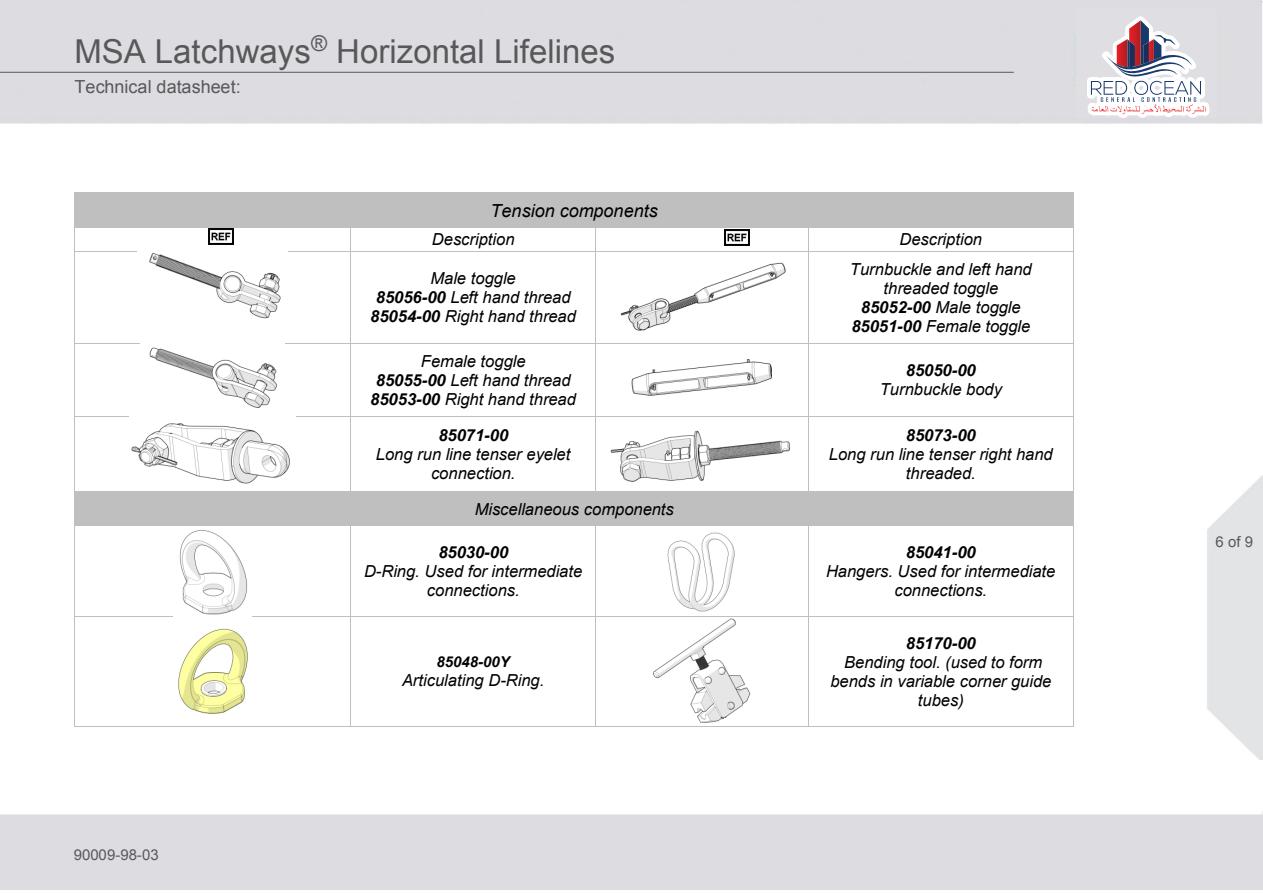
<style>
.page{position:relative;width:1263px;height:893px;background:#fff}
.page>*{position:absolute;margin:0;border:0;box-sizing:border-box;transform-origin:0 0}
.t1{font:33px "Arial";color:#58585a}
.t2{font:18px "Arial";letter-spacing:.005em;color:#58585a}
.t3{font:italic 18px "Arial";color:#000}
.t4{font:italic 16.5px/18.9px "Arial";color:#000;text-align:center}
.t5{font:italic 700 16.5px "Arial";color:#000}
.t6{font:15px "Arial";color:#58585a}
.t7{font:italic 700 15px "Arial";color:#000}
.s1{font-weight:700}
</style>
<div class="page">
<img style="left:1px;top:0;width:1262px;height:890px">
<img style="left:1206px;top:475px;width:56px;height:285px">
<hr style="left:0;top:72px;width:1014px;height:1px;background:#58585a">
<div style="left:75px;top:193px;width:998px;height:34px;background:#bfbfbf"></div>
<hr style="left:75px;top:192px;width:998px;height:1px;background:#bfbfbf">
<hr style="left:74px;top:193px;width:1px;height:34px;background:#bfbfbf">
<hr style="left:1073px;top:193px;width:1px;height:34px;background:#bfbfbf">
<hr style="left:75px;top:227px;width:275px;height:1px;background:#bfbfbf">
<hr style="left:351px;top:227px;width:244px;height:1px;background:#bfbfbf">
<hr style="left:596px;top:227px;width:212px;height:1px;background:#bfbfbf">
<hr style="left:808px;top:227px;width:265px;height:1px;background:#bfbfbf">
<svg style="left:74px;top:227px;width:1px;height:25px"></svg>
<hr style="left:75px;top:251px;width:275px;height:1px;background:#bfbfbf">
<svg style="left:350px;top:227px;width:1px;height:25px"></svg>
<hr style="left:351px;top:251px;width:244px;height:1px;background:#bfbfbf">
<svg style="left:595px;top:227px;width:1px;height:25px"></svg>
<hr style="left:596px;top:251px;width:212px;height:1px;background:#bfbfbf">
<svg style="left:808px;top:228px;width:1px;height:23px"></svg>
<hr style="left:808px;top:251px;width:265px;height:1px;background:#bfbfbf">
<svg style="left:1073px;top:227px;width:1px;height:25px"></svg>
<hr style="left:74px;top:252px;width:1px;height:91px;background:#bfbfbf">
<hr style="left:350px;top:252px;width:1px;height:91px;background:#bfbfbf">
<hr style="left:595px;top:252px;width:1px;height:91px;background:#bfbfbf">
<hr style="left:808px;top:252px;width:1px;height:91px;background:#bfbfbf">
<hr style="left:1073px;top:252px;width:1px;height:91px;background:#bfbfbf">
<hr style="left:75px;top:343px;width:275px;height:1px;background:#bfbfbf">
<hr style="left:351px;top:343px;width:244px;height:1px;background:#bfbfbf">
<hr style="left:596px;top:343px;width:212px;height:1px;background:#bfbfbf">
<hr style="left:808px;top:343px;width:265px;height:1px;background:#bfbfbf">
<hr style="left:74px;top:343px;width:1px;height:73px;background:#bfbfbf">
<hr style="left:350px;top:343px;width:1px;height:73px;background:#bfbfbf">
<hr style="left:595px;top:343px;width:1px;height:73px;background:#bfbfbf">
<hr style="left:808px;top:343px;width:1px;height:73px;background:#bfbfbf">
<hr style="left:1073px;top:343px;width:1px;height:73px;background:#bfbfbf">
<hr style="left:75px;top:416px;width:275px;height:1px;background:#bfbfbf">
<hr style="left:351px;top:416px;width:244px;height:1px;background:#bfbfbf">
<hr style="left:596px;top:416px;width:212px;height:1px;background:#bfbfbf">
<hr style="left:808px;top:416px;width:265px;height:1px;background:#bfbfbf">
<hr style="left:74px;top:417px;width:1px;height:74px;background:#bfbfbf">
<hr style="left:350px;top:417px;width:1px;height:74px;background:#bfbfbf">
<hr style="left:595px;top:417px;width:1px;height:74px;background:#bfbfbf">
<hr style="left:808px;top:417px;width:1px;height:74px;background:#bfbfbf">
<hr style="left:1073px;top:417px;width:1px;height:74px;background:#bfbfbf">
<div style="left:75px;top:492px;width:998px;height:33px;background:#bfbfbf"></div>
<hr style="left:75px;top:491px;width:275px;height:1px;background:#bfbfbf">
<hr style="left:351px;top:491px;width:244px;height:1px;background:#bfbfbf">
<hr style="left:596px;top:491px;width:212px;height:1px;background:#bfbfbf">
<hr style="left:808px;top:491px;width:265px;height:1px;background:#bfbfbf">
<hr style="left:74px;top:492px;width:1px;height:33px;background:#bfbfbf">
<hr style="left:1073px;top:492px;width:1px;height:33px;background:#bfbfbf">
<hr style="left:75px;top:525px;width:275px;height:1px;background:#bfbfbf">
<hr style="left:351px;top:525px;width:244px;height:1px;background:#bfbfbf">
<hr style="left:596px;top:525px;width:212px;height:1px;background:#bfbfbf">
<hr style="left:808px;top:525px;width:265px;height:1px;background:#bfbfbf">
<hr style="left:74px;top:526px;width:1px;height:90px;background:#bfbfbf">
<hr style="left:350px;top:526px;width:1px;height:90px;background:#bfbfbf">
<hr style="left:595px;top:526px;width:1px;height:90px;background:#bfbfbf">
<hr style="left:808px;top:526px;width:1px;height:90px;background:#bfbfbf">
<hr style="left:1073px;top:526px;width:1px;height:90px;background:#bfbfbf">
<hr style="left:75px;top:616px;width:275px;height:1px;background:#bfbfbf">
<hr style="left:351px;top:616px;width:244px;height:1px;background:#bfbfbf">
<hr style="left:596px;top:616px;width:212px;height:1px;background:#bfbfbf">
<hr style="left:808px;top:616px;width:265px;height:1px;background:#bfbfbf">
<hr style="left:74px;top:617px;width:1px;height:109px;background:#bfbfbf">
<hr style="left:75px;top:726px;width:275px;height:1px;background:#bfbfbf">
<hr style="left:350px;top:617px;width:1px;height:109px;background:#bfbfbf">
<hr style="left:351px;top:726px;width:244px;height:1px;background:#bfbfbf">
<hr style="left:595px;top:617px;width:1px;height:109px;background:#bfbfbf">
<hr style="left:596px;top:726px;width:212px;height:1px;background:#bfbfbf">
<hr style="left:808px;top:617px;width:1px;height:109px;background:#bfbfbf">
<hr style="left:808px;top:726px;width:265px;height:1px;background:#bfbfbf">
<hr style="left:1073px;top:617px;width:1px;height:109px;background:#bfbfbf">
<img style="left:137px;top:252px;width:150px;height:72px">
<img style="left:617px;top:260px;width:168px;height:75px">
<img style="left:141px;top:343px;width:144px;height:73px">
<img style="left:632px;top:355px;width:139px;height:49px">
<img style="left:130px;top:417px;width:166px;height:74px">
<img style="left:607px;top:424px;width:189px;height:59px">
<img style="left:173px;top:526px;width:79px;height:90px">
<img style="left:663px;top:529px;width:77px;height:84px">
<img style="left:168px;top:626px;width:90px;height:91px">
<img style="left:650px;top:617px;width:104px;height:109px">
<img style="left:208px;top:229px;width:25px;height:16px">
<img style="left:725px;top:229px;width:25px;height:16px">
<div style="left:1076px;top:10px;width:140px;height:108px;background:#dedee3"></div>
<svg style="left:1087px;top:16px;width:122px;height:103px"></svg>
<h1 class="t1" style="left:74px;top:30px;width:542px">MSA Latchways<sup>®</sup> Horizontal Lifelines</h1>
<p class="t2" style="left:74px;top:75px;width:168px">Technical datasheet:</p>
<p class="t3" style="left:491px;top:199px;width:169px">Tension components</p>
<p class="t4" style="left:432px;top:230px;width:84px">Description</p>
<p class="t4" style="left:899px;top:230px;width:84px">Description</p>
<p class="t4" style="left:370px;top:269px;width:207px">Male toggle<br><span class="s1">85056-00</span> Left hand thread<br><span class="s1">85054-00</span> Right hand thread</p>
<p class="t4" style="left:850px;top:260px;width:183px">Turnbuckle and left hand threaded toggle<br><span class="s1">85052-00</span> Male toggle<br><span class="s1">85051-00</span> Female toggle</p>
<p class="t4" style="left:370px;top:352px;width:207px">Female toggle<br><span class="s1">85055-00</span> Left hand thread<br><span class="s1">85053-00</span> Right hand thread</p>
<p class="t5" style="left:906px;top:360px;width:71px">85050-00</p>
<p class="t4" style="left:880px;top:380px;width:124px">Turnbuckle body</p>
<p class="t6" style="left:74px;top:845px;width:87px">90009-98-03</p>
<p class="t5" style="left:438px;top:424px;width:71px">85071-00</p>
<p class="t4" style="left:376px;top:445px;width:196px">Long run line tenser eyelet connection.</p>
<p class="t4" style="left:475px;top:500px;width:201px">Miscellaneous components</p>
<p class="t5" style="left:438px;top:542px;width:71px">85030-00</p>
<p class="t4" style="left:364px;top:562px;width:220px">D-Ring. Used for intermediate connections.</p>
<p class="t7" style="left:437px;top:652px;width:75px">85048-00Y</p>
<p class="t4" style="left:402px;top:671px;width:144px">Articulating D-Ring.</p>
<p class="t5" style="left:906px;top:424px;width:71px">85073-00</p>
<p class="t4" style="left:829px;top:445px;width:225px">Long run line tenser right hand threaded.</p>
<p class="t5" style="left:906px;top:542px;width:71px">85041-00</p>
<p class="t4" style="left:826px;top:562px;width:231px">Hangers. Used for intermediate connections.</p>
<p class="t5" style="left:906px;top:632px;width:71px">85170-00</p>
<p class="t4" style="left:830px;top:653px;width:223px">Bending tool. (used to form bends in variable corner guide tubes)</p>
<p class="t6" style="left:1215px;top:532px;width:39px">6 of 9</p>
</div>
